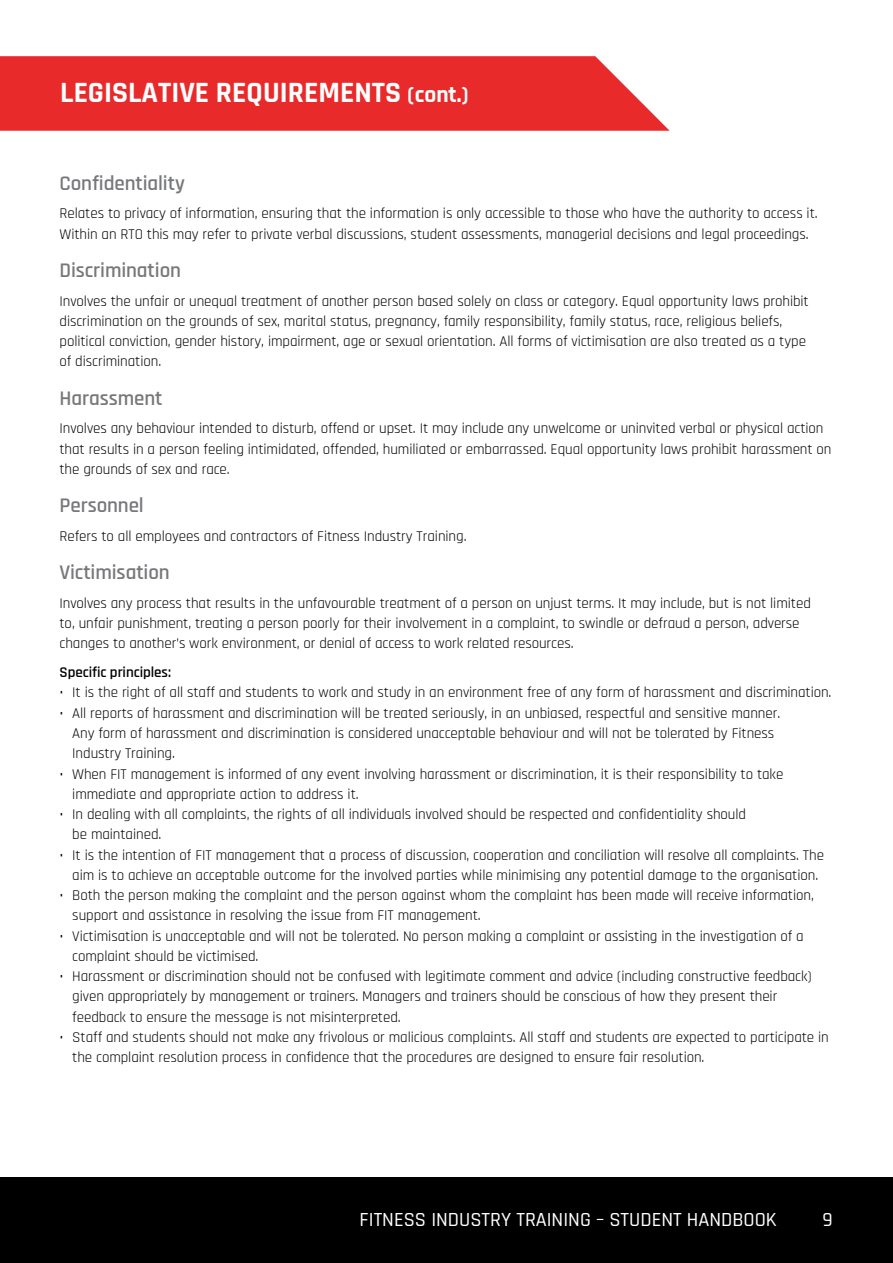
<style>
.page{position:relative;width:893px;height:1263px;background:#fff}
.page>*{position:absolute;margin:0;border:0;box-sizing:border-box;transform-origin:0 0}
.t1{font:700 29.85px "Rajdhani";color:#fff}
.t2{font:600 21px "Rajdhani";letter-spacing:-.005em;color:#77787b}
.t3{font:500 20.25px "Rajdhani";color:#fff}
.t4{font:15px/20.2px "Rajdhani";letter-spacing:-.005em;color:#000}
.t5{font:600 15px "Rajdhani";letter-spacing:-.005em;color:#000}
.s1{font-size:23.4px}
</style>
<div class="page">
<div style="left:0;top:1178px;width:893px;height:85px;background:#000"></div>
<svg style="left:0;top:56px;width:670px;height:75px;background:#ea3637"></svg>
<h1 class="t1" style="left:60px;top:74px;width:410px">LEGISLATIVE REQUIREMENTS <span class="s1">(cont.)</span></h1>
<h2 class="t2" style="left:60px;top:170px;width:127px">Confidentiality</h2>
<p class="t4" style="left:60px;top:204px;width:760px">Relates to privacy of information, ensuring that the information is only accessible to those who have the authority to access it.<br>Within an RTO this may refer to private verbal discussions, student assessments, managerial decisions and legal proceedings.</p>
<h2 class="t2" style="left:60px;top:258px;width:123px">Discrimination</h2>
<p class="t4" style="left:60px;top:291px;width:751px">Involves the unfair or unequal treatment of another person based solely on class or category. Equal opportunity laws prohibit discrimination on the grounds of sex, marital status, pregnancy, family responsibility, family status, race, religious beliefs, political conviction, gender history, impairment, age or sexual orientation. All forms of victimisation are also treated as a type of discrimination.</p>
<h2 class="t2" style="left:60px;top:385px;width:105px">Harassment</h2>
<p class="t4" style="left:60px;top:419px;width:773px">Involves any behaviour intended to disturb, offend or upset. It may include any unwelcome or uninvited verbal or physical action that results in a person feeling intimidated, offended, humiliated or embarrassed. Equal opportunity laws prohibit harassment on the grounds of sex and race.</p>
<h2 class="t2" style="left:60px;top:493px;width:86px">Personnel</h2>
<p class="t4" style="left:60px;top:526px;width:408px">Refers to all employees and contractors of Fitness Industry Training.</p>
<h2 class="t2" style="left:60px;top:560px;width:112px">Victimisation</h2>
<p class="t4" style="left:60px;top:593px;width:753px">Involves any process that results in the unfavourable treatment of a person on unjust terms. It may include, but is not limited to, unfair punishment, treating a person poorly for their involvement in a complaint, to swindle or defraud a person, adverse changes to another’s work environment, or denial of access to work related resources.</p>
<p class="t5" style="left:60px;top:663px;width:113px">Specific principles:</p>
<p class="t4" style="left:60px;top:683px;width:773px">• It is the right of all staff and students to work and study in an environment free of any form of harassment and discrimination.</p>
<p class="t4" style="left:72px;top:703px;width:709px;text-indent:-13px">• All reports of harassment and discrimination will be treated seriously, in an unbiased, respectful and sensitive manner.<br>Any form of harassment and discrimination is considered unacceptable behaviour and will not be tolerated by Fitness<br>Industry Training.</p>
<p class="t4" style="left:72px;top:764px;width:713px;text-indent:-13px">• When FIT management is informed of any event involving harassment or discrimination, it is their responsibility to take immediate and appropriate action to address it.</p>
<p class="t4" style="left:72px;top:804px;width:675px;text-indent:-13px">• In dealing with all complaints, the rights of all individuals involved should be respected and confidentiality should be maintained.</p>
<p class="t4" style="left:60px;top:845px;width:766px;text-align:center">• It is the intention of FIT management that a process of discussion, cooperation and conciliation will resolve all complaints. The aim is to achieve an acceptable outcome for the involved parties while minimising any potential damage to the organisation.</p>
<p class="t4" style="left:72px;top:885px;width:743px;text-indent:-13px">• Both the person making the complaint and the person against whom the complaint has been made will receive information, support and assistance in resolving the issue from FIT management.</p>
<p class="t4" style="left:72px;top:926px;width:733px;text-indent:-13px">• Victimisation is unacceptable and will not be tolerated. No person making a complaint or assisting in the investigation of a complaint should be victimised.</p>
<p class="t4" style="left:72px;top:966px;width:741px;text-indent:-13px">• Harassment or discrimination should not be confused with legitimate comment and advice (including constructive feedback) given appropriately by management or trainers. Managers and trainers should be conscious of how they present their feedback to ensure the message is not misinterpreted.</p>
<p class="t4" style="left:72px;top:1027px;width:758px;text-indent:-13px">• Staff and students should not make any frivolous or malicious complaints. All staff and students are expected to participate in the complaint resolution process in confidence that the procedures are designed to ensure fair resolution.</p>
<h3 class="t3" style="left:360px;top:1208px;width:419px">FITNESS INDUSTRY TRAINING – STUDENT HANDBOOK</h3>
<h3 class="t3" style="left:822px;top:1208px;width:12px">9</h3>
</div>
